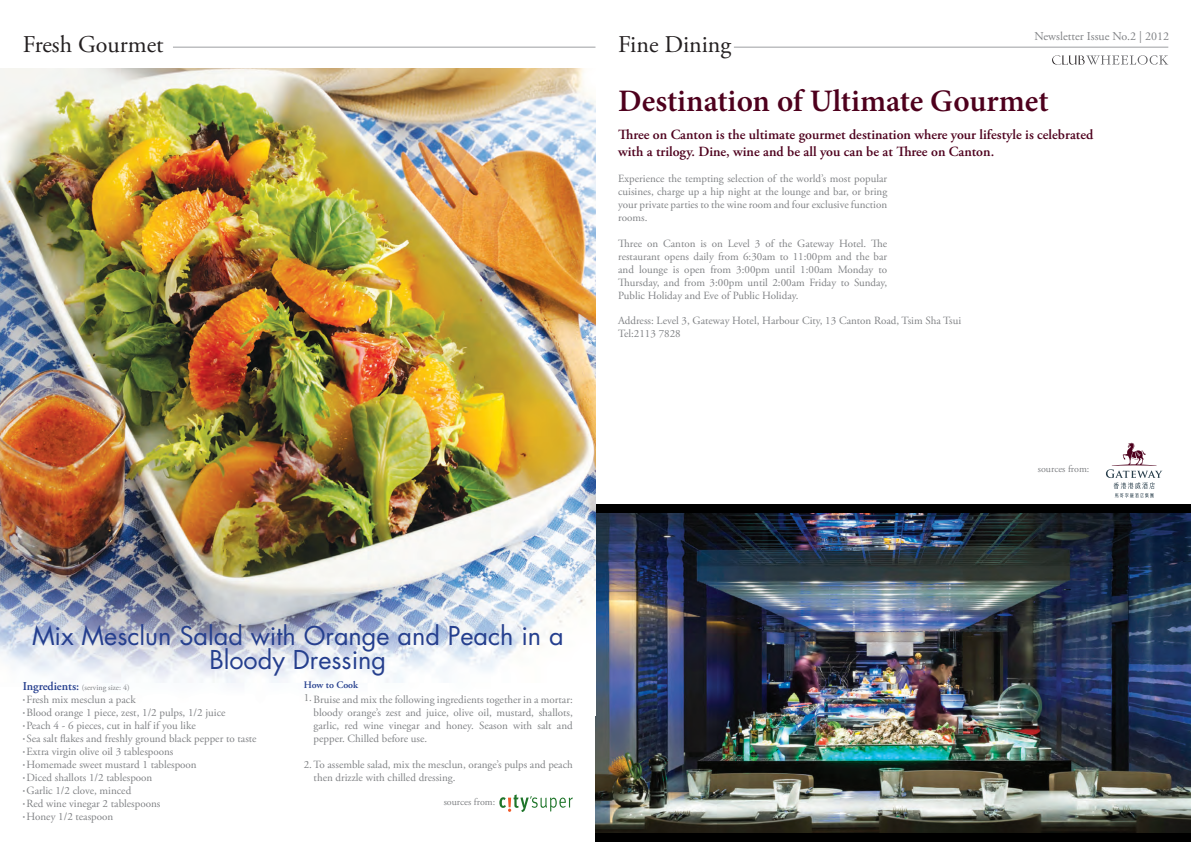
<style>
.page{position:relative;width:1191px;height:842px;background:#fff}
.page>*{position:absolute;margin:0;border:0;box-sizing:border-box;transform-origin:0 0}
.t1{font:600 31.3px "Minion Pro";color:#4e001d}
.t2{font:25.3px/24px "Futura Std";color:#253f8e;text-align:center}
.t3{font:24px "Adobe Garamond Pro";color:#231f20}
.t4{font:600 14px/16.8px "Adobe Garamond Pro";color:#4e001d}
.t5{font:12px "Adobe Garamond Pro";color:#808285}
.t6{font:11px/13px "Adobe Garamond Pro";color:#808285;text-align:justify}
.t7{font:10px "Adobe Garamond Pro";color:#808285}
.t8{font:600 10px "Adobe Garamond Pro";color:#253f8e}
.t9{font:8px "Adobe Garamond Pro";color:#808285}
.s1{font-weight:600;font-size:12px;color:#253f8e}
.s2{font-size:6px}
</style>
<div class="page">
<img style="left:595px;top:513px;width:596px;height:320px">
<div style="left:595px;top:505px;width:596px;height:8px;background:#000"></div>
<div style="left:595px;top:833px;width:596px;height:9px;background:#000"></div>
<img style="left:0;top:69px;width:595px;height:614px">
<svg style="left:1052px;top:55px;width:116px;height:10px"></svg>
<hr style="left:173px;top:47px;width:422px;height:1px;background:#9c9ea1">
<hr style="left:734px;top:47px;width:434px;height:1px;background:#9c9ea1">
<svg style="left:499px;top:794px;width:74px;height:18px"></svg>
<svg style="left:1106px;top:442px;width:56px;height:56px"></svg>
<p class="t5" style="left:1034px;top:29px;width:136px">Newsletter Issue No.2 | 2012</p>
<h3 class="t3" style="left:23px;top:30px;width:142px">Fresh Gourmet</h3>
<h3 class="t3" style="left:618px;top:30px;width:115px">Fine Dining</h3>
<h1 class="t1" style="left:618px;top:79px;width:432px">Destination of Ultimate Gourmet</h1>
<p class="t4" style="left:618px;top:126px;width:476px">Three on Canton is the ultimate gourmet destination where your lifestyle is celebrated with a trilogy. Dine, wine and be all you can be at Three on Canton.</p>
<p class="t6" style="left:618px;top:172px;width:271px">Experience the tempting selection of the world’s most popular cuisines, charge up a hip night at the lounge and bar, or bring your private parties to the wine room and four exclusive function rooms.</p>
<p class="t6" style="left:618px;top:237px;width:271px">Three on Canton is on Level 3 of the Gateway Hotel. The restaurant opens daily from 6:30am to 11:00pm and the bar and lounge is open from 3:00pm until 1:00am Monday to Thursday, and from 3:00pm until 2:00am Friday to Sunday, Public Holiday and Eve of Public Holiday.</p>
<p class="t6" style="left:618px;top:314px;width:344px">Address: Level 3, Gateway Hotel, Harbour City, 13 Canton Road, Tsim Sha Tsui<br>Tel:2113 7828</p>
<h2 class="t2" style="left:32px;top:623px;width:533px">Mix Mesclun Salad with Orange and Peach in a<br>Bloody Dressing</h2>
<p class="t9" style="left:23px;top:682px;width:108px"><span class="s1">Ingredients:</span> (serving size: 4)</p>
<p class="t6" style="left:23px;top:693px;width:114px"><span class="s2">•</span> Fresh mix mesclun a pack</p>
<p class="t6" style="left:23px;top:706px;width:204px"><span class="s2">•</span> Blood orange 1 piece, zest, 1/2 pulps, 1/2 juice</p>
<p class="t6" style="left:23px;top:719px;width:174px"><span class="s2">•</span> Peach 4 - 6 pieces, cut in half if you like</p>
<p class="t6" style="left:23px;top:732px;width:235px"><span class="s2">•</span> Sea salt flakes and freshly ground black pepper to taste</p>
<p class="t6" style="left:23px;top:745px;width:152px"><span class="s2">•</span> Extra virgin olive oil 3 tablespoons</p>
<p class="t6" style="left:23px;top:758px;width:175px"><span class="s2">•</span> Homemade sweet mustard 1 tablespoon</p>
<p class="t6" style="left:23px;top:771px;width:131px"><span class="s2">•</span> Diced shallots 1/2 tablespoon</p>
<p class="t6" style="left:23px;top:784px;width:110px"><span class="s2">•</span> Garlic 1/2 clove, minced</p>
<p class="t6" style="left:23px;top:797px;width:139px"><span class="s2">•</span> Red wine vinegar 2 tablespoons</p>
<p class="t6" style="left:23px;top:810px;width:92px"><span class="s2">•</span> Honey 1/2 teaspoon</p>
<p class="t8" style="left:304px;top:679px;width:56px">How to Cook</p>
<p class="t6" style="left:304px;top:692px;width:10px">1.</p>
<p class="t6" style="left:314px;top:693px;width:261px">Bruise and mix the following ingredients together in a mortar: bloody orange’s zest and juice, olive oil, mustard, shallots, garlic, red wine vinegar and honey. Season with salt and pepper. Chilled before use.</p>
<p class="t6" style="left:314px;top:758px;width:261px;text-indent:-10px">2.To assemble salad, mix the mesclun, orange’s pulps and peach then drizzle with chilled dressing.</p>
<p class="t7" style="left:444px;top:795px;width:53px">sources from:</p>
<p class="t7" style="left:1037px;top:463px;width:53px">sources from:</p>
</div>
